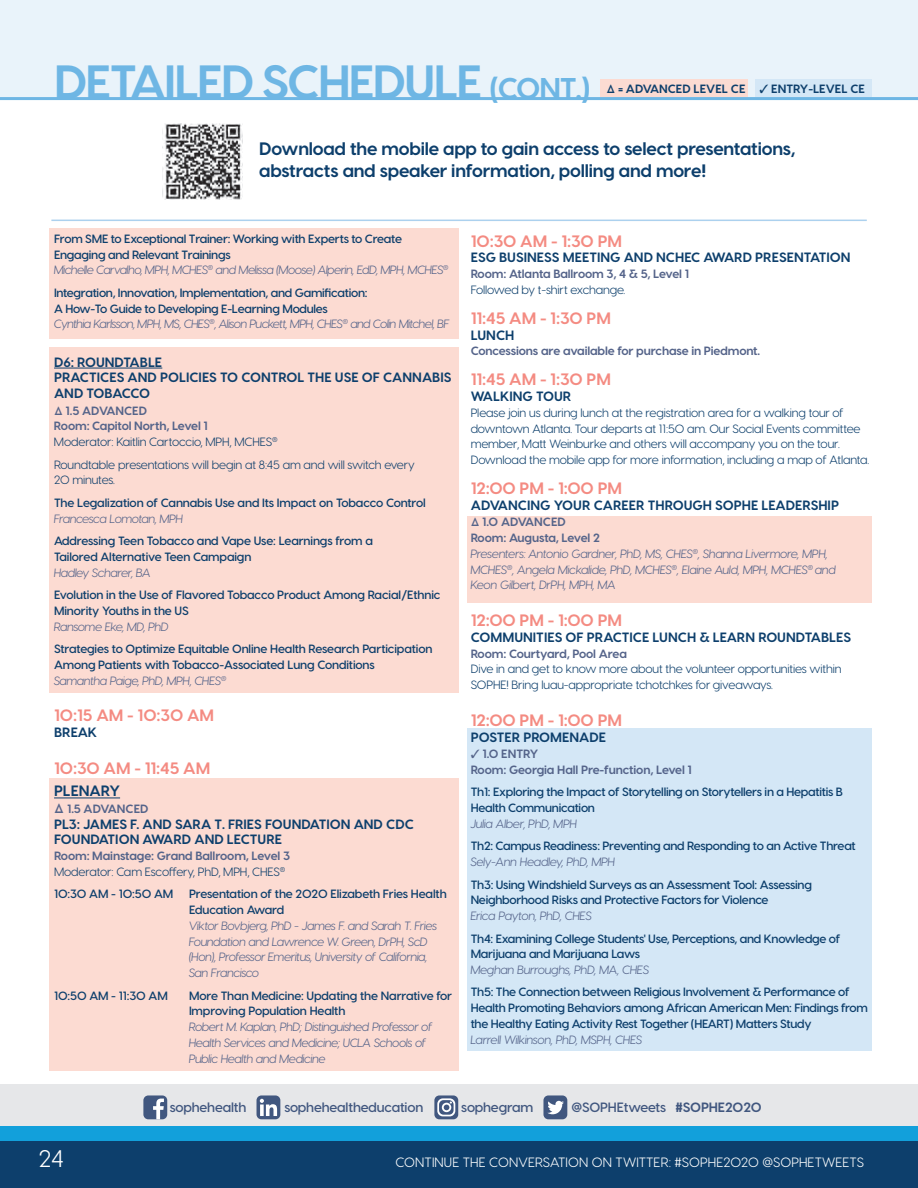
<style>
.page{position:relative;width:918px;height:1188px;background:#fff}
.page>*{position:absolute;margin:0;border:0;box-sizing:border-box;transform-origin:0 0}
.t1{font:700 48px "Visby CF";letter-spacing:-.04em;color:#6eb6e4}
.t2{font:700 30px "Visby CF";color:#6eb6e4}
.t3{font:24px "Visby CF";color:#fff}
.t4{font:700 18px/22.5px "Visby CF";letter-spacing:-.01em;color:#0d3f6c}
.t5{font:700 16.5px "Visby CF";letter-spacing:-.01em;color:#f48b82}
.t6{font:700 15px "Visby CF";color:#0d3f6c}
.t7{font:700 13.5px/15.8px "Visby CF";color:#0d3f6c}
.t8{font:600 13.5px "Visby CF";letter-spacing:-.01em;color:#41577f}
.t9{font:13.5px "Visby CF";letter-spacing:.01em;color:#fff}
.t10{font:600 12px/15.8px "Visby CF";letter-spacing:-.02em;color:#0d3f6c}
.t11{font:italic 12px/15.8px "Visby CF";letter-spacing:-.03em;color:#55648a}
.t12{font:12px/15.8px "Visby CF";letter-spacing:-.01em;color:#0d3f6c}
.t13{font:700 12px/15.8px "Visby CF";letter-spacing:-.01em;color:#55648a}
.t14{font:700 12px "Visby CF";color:#0d3f6c}
.s1{font-weight:400;font-style:italic;color:#55648a}
.s2{font-weight:400;color:#0d3f6c}
.s3{font-size:13.5px}
.s4{font-weight:700;font-style:normal}
.s5{font-weight:700}
</style>
<div class="page">
<div style="left:0;top:1126px;width:918px;height:62px;background:#12a0db"></div>
<div style="left:0;top:1142px;width:918px;height:46px;background:#0d3f6c"></div>
<div style="left:50px;top:779px;width:409px;height:290px;background:#fcdbd2"></div>
<div style="left:50px;top:229px;width:409px;height:110px;background:#fcdbd2"></div>
<div style="left:50px;top:347px;width:409px;height:345px;background:#fcdbd2"></div>
<div style="left:467px;top:728px;width:405px;height:323px;background:#d4e7f6"></div>
<div style="left:467px;top:517px;width:405px;height:86px;background:#fcdbd2"></div>
<div style="left:0;top:1084px;width:918px;height:42px;background:#e6e7e9"></div>
<div style="left:434px;top:1095px;width:24px;height:24px;background:linear-gradient(to right,#41577f,#41577f);border-radius:5px"></div>
<svg style="left:437px;top:1098px;width:18px;height:18px"></svg>
<div style="left:143px;top:1095px;width:24px;height:24px;background:#41577f;border-radius:5px"></div>
<svg style="left:153px;top:1099px;width:11px;height:20px"></svg>
<div style="left:257px;top:1095px;width:23px;height:24px;background:#41577f;border-radius:5px"></div>
<svg style="left:260px;top:1099px;width:17px;height:17px"></svg>
<div style="left:543px;top:1095px;width:24px;height:24px;background:#41577f;border-radius:5px"></div>
<svg style="left:547px;top:1101px;width:17px;height:13px"></svg>
<hr style="left:54px;top:368px;width:108px;height:1px;background:#0d3f6c">
<hr style="left:54px;top:798px;width:66px;height:1px;background:#0d3f6c">
<img style="left:162px;top:123px;width:81px;height:76px">
<hr style="left:51px;top:220px;width:816px;height:1px;background:#acd1ee">
<div style="left:0;top:0;width:918px;height:99px;background:#e9f3fa"></div>
<div style="left:600px;top:80px;width:148px;height:17px;background:#fcdbd2"></div>
<div style="left:755px;top:80px;width:117px;height:17px;background:#d4e7f6"></div>
<hr style="left:0;top:97px;width:918px;height:3px;background:#6eb6e4">
<h1 class="t1" style="left:54px;top:52px;width:430px">DETAILED SCHEDULE</h1>
<h2 class="t2" style="left:490px;top:69px;width:102px">(CONT.)</h2>
<p class="t14" style="left:607px;top:81px;width:260px">Δ = ADVANCED LEVEL CE ✓ ENTRY-LEVEL CE</p>
<h3 class="t4" style="left:259px;top:137px;width:538px">Download the mobile app to gain access to select presentations, abstracts and speaker information, polling and more!</h3>
<p class="t10" style="left:54px;top:231px;width:396px">From SME to Exceptional Trainer: Working with Experts to Create<br>Engaging and Relevant Trainings<br><span class="s1">Michelle Carvalho, MPH, MCHES</span><sup>®</sup> <span class="s1">and Melissa (Moose) Alperin, EdD, MPH, MCHES</span><sup>®</sup></p>
<p class="t10" style="left:54px;top:285px;width:397px">Integration, Innovation, Implementation, and Gamification:<br>A How-To Guide to Developing E-Learning Modules<br><span class="s1">Cynthia Karlsson, MPH, MS, CHES</span><sup>®</sup><span class="s1">, Alison Puckett, MPH, CHES</span><sup>®</sup> <span class="s1">and Colin Mitchel, BF</span></p>
<p class="t7" style="left:54px;top:354px;width:399px">D6: ROUNDTABLE<br>PRACTICES AND POLICIES TO CONTROL THE USE OF CANNABIS<br>AND TOBACCO</p>
<p class="t13" style="left:54px;top:402px;width:225px">Δ 1.5 ADVANCED<br>Room: Capitol North, Level 1<br><span class="s2">Moderator: Kaitlin Cartoccio, MPH, MCHES</span><sup>®</sup></p>
<p class="t12" style="left:54px;top:457px;width:362px">Roundtable presentations will begin at 8:45 am and will switch every<br>20 minutes.</p>
<p class="t10" style="left:54px;top:495px;width:373px">The Legalization of Cannabis Use and Its Impact on Tobacco Control</p>
<p class="t11" style="left:54px;top:511px;width:131px">Francesca Lomotan, MPH</p>
<p class="t10" style="left:54px;top:533px;width:320px">Addressing Teen Tobacco and Vape Use: Learnings from a<br>Tailored Alternative Teen Campaign</p>
<p class="t11" style="left:54px;top:564px;width:98px">Hadley Scharer, BA</p>
<p class="t10" style="left:54px;top:587px;width:388px">Evolution in the Use of Flavored Tobacco Product Among Racial/Ethnic<br>Minority Youths in the US</p>
<p class="t11" style="left:54px;top:618px;width:116px">Ransome Eke, MD, PhD</p>
<p class="t10" style="left:54px;top:641px;width:380px">Strategies to Optimize Equitable Online Health Research Participation<br>Among Patients with Tobacco-Associated Lung Conditions<br><span class="s1">Samantha Paige, PhD, MPH, CHES</span><sup>®</sup></p>
<h3 class="t5" style="left:54px;top:705px;width:162px">10:15 AM - 10:30 AM</h3>
<p class="t7" style="left:54px;top:724px;width:45px">BREAK</p>
<h3 class="t5" style="left:54px;top:758px;width:158px">10:30 AM - 11:45 AM</h3>
<p class="t6" style="left:54px;top:782px;width:67px">PLENARY</p>
<p class="t13" style="left:54px;top:801px;width:96px"><span class="s3">Δ</span> 1.5 ADVANCED</p>
<p class="t7" style="left:54px;top:816px;width:361px">PL3: JAMES F. AND SARA T. FRIES FOUNDATION AND CDC<br>FOUNDATION AWARD AND LECTURE</p>
<p class="t13" style="left:54px;top:848px;width:238px">Room: Mainstage: Grand Ballroom, Level 3<br><span class="s2">Moderator: Cam Escoffery, PhD, MPH, CHES</span><sup>®</sup></p>
<p class="t10" style="left:54px;top:886px;width:121px">10:30 AM - 10:50 AM</p>
<p class="t10" style="left:189px;top:886px;width:259px">Presentation of the 2020 Elizabeth Fries Health<br>Education Award</p>
<p class="t11" style="left:189px;top:918px;width:250px">Viktor Bovbjerg, PhD - James F. and Sarah T. Fries Foundation and Lawrence W. Green, DrPH, ScD (Hon), Professor Emeritus, University of California, San Francisco</p>
<p class="t10" style="left:54px;top:987px;width:115px">10:50 AM - 11:30 AM</p>
<p class="t10" style="left:189px;top:987px;width:265px">More Than Medicine: Updating the Narrative for<br>Improving Population Health</p>
<p class="t11" style="left:189px;top:1019px;width:245px">Robert M. Kaplan, PhD; Distinguished Professor of<br>Health Services and Medicine; UCLA Schools of<br>Public Health and Medicine</p>
<h3 class="t5" style="left:471px;top:230px;width:153px">10:30 AM - 1:30 PM</h3>
<p class="t7" style="left:471px;top:250px;width:381px">ESG BUSINESS MEETING AND NCHEC AWARD PRESENTATION</p>
<p class="t13" style="left:471px;top:266px;width:220px">Room: Atlanta Ballroom 3, 4 &amp; 5, Level 1</p>
<p class="t12" style="left:471px;top:282px;width:156px">Followed by t-shirt exchange.</p>
<h3 class="t5" style="left:471px;top:308px;width:142px">11:45 AM - 1:30 PM</h3>
<p class="t7" style="left:471px;top:327px;width:45px">LUNCH</p>
<p class="t13" style="left:471px;top:343px;width:291px">Concessions are available for purchase in Piedmont.</p>
<h3 class="t5" style="left:471px;top:369px;width:142px">11:45 AM - 1:30 PM</h3>
<p class="t7" style="left:471px;top:388px;width:102px">WALKING TOUR</p>
<p class="t12" style="left:471px;top:405px;width:400px">Please join us during lunch at the registration area for a walking tour of downtown Atlanta. Tour departs at 11:50 am. Our Social Events committee member, Matt Weinburke and others will accompany you on the tour.<br>Download the mobile app for more information, including a map of Atlanta.</p>
<h3 class="t5" style="left:471px;top:478px;width:153px">12:00 PM - 1:00 PM</h3>
<p class="t7" style="left:471px;top:497px;width:370px">ADVANCING YOUR CAREER THROUGH SOPHE LEADERSHIP</p>
<p class="t11" style="left:471px;top:514px;width:367px"><span class="s4">Δ 1.0 ADVANCED<br>Room: Augusta, Level 2<br></span>Presenters: Antonio Gardner, PhD, MS, CHES<sup>®</sup>, Shanna Livermore, MPH, MCHES<sup>®</sup>, Angela Mickalide, PhD, MCHES<sup>®</sup>, Elaine Auld, MPH, MCHES<sup>®</sup> and Keon Gilbert, DrPH, MPH, MA</p>
<h3 class="t5" style="left:471px;top:610px;width:153px">12:00 PM - 1:00 PM</h3>
<p class="t7" style="left:471px;top:629px;width:382px">COMMUNITIES OF PRACTICE LUNCH &amp; LEARN ROUNDTABLES</p>
<p class="t13" style="left:471px;top:645px;width:158px">Room: Courtyard, Pool Area</p>
<p class="t12" style="left:471px;top:661px;width:372px">Dive in and get to know more about the volunteer opportunities within<br>SOPHE! Bring luau-appropriate tchotchkes for giveaways.</p>
<h3 class="t5" style="left:471px;top:710px;width:153px">12:00 PM - 1:00 PM</h3>
<p class="t7" style="left:471px;top:729px;width:137px">POSTER PROMENADE</p>
<p class="t13" style="left:471px;top:746px;width:223px">✓ 1.0 ENTRY<br>Room: Georgia Hall Pre-function, Level 1</p>
<p class="t10" style="left:471px;top:784px;width:374px">Th1: Exploring the Impact of Storytelling on Storytellers in a Hepatitis B<br>Health Communication</p>
<p class="t11" style="left:471px;top:816px;width:108px">Julia Alber, PhD, MPH</p>
<p class="t10" style="left:471px;top:838px;width:387px">Th2: Campus Readiness: Preventing and Responding to an Active Threat</p>
<p class="t11" style="left:471px;top:854px;width:146px">Sely-Ann Headley, PhD, MPH</p>
<p class="t10" style="left:471px;top:876px;width:343px">Th3: Using Windshield Surveys as an Assessment Tool: Assessing<br>Neighborhood Risks and Protective Factors for Violence</p>
<p class="t11" style="left:471px;top:908px;width:123px">Erica Payton, PhD, CHES</p>
<p class="t10" style="left:471px;top:930px;width:371px">Th4: Examining College Students' Use, Perceptions, and Knowledge of<br>Marijuana and Marijuana Laws</p>
<p class="t11" style="left:471px;top:962px;width:180px">Meghan Burroughs, PhD, MA, CHES</p>
<p class="t10" style="left:471px;top:984px;width:399px">Th5: The Connection between Religious Involvement &amp; Performance of<br>Health Promoting Behaviors among African American Men: Findings from the Healthy Eating Activity Rest Together (HEART) Matters Study</p>
<p class="t11" style="left:471px;top:1032px;width:173px">Larrell Wilkinson, PhD, MSPH, CHES</p>
<p class="t8" style="left:170px;top:1099px;width:78px">sophehealth</p>
<p class="t8" style="left:284px;top:1099px;width:140px">sophehealtheducation</p>
<p class="t8" style="left:461px;top:1099px;width:74px">sophegram</p>
<p class="t8" style="left:571px;top:1099px;width:192px">@SOPHEtweets <span class="s5">#SOPHE2020</span></p>
<h3 class="t3" style="left:39px;top:1144px;width:26px">24</h3>
<p class="t9" style="left:395px;top:1154px;width:470px">CONTINUE THE CONVERSATION ON TWITTER: #SOPHE2020 @SOPHETWEETS</p>
</div>
